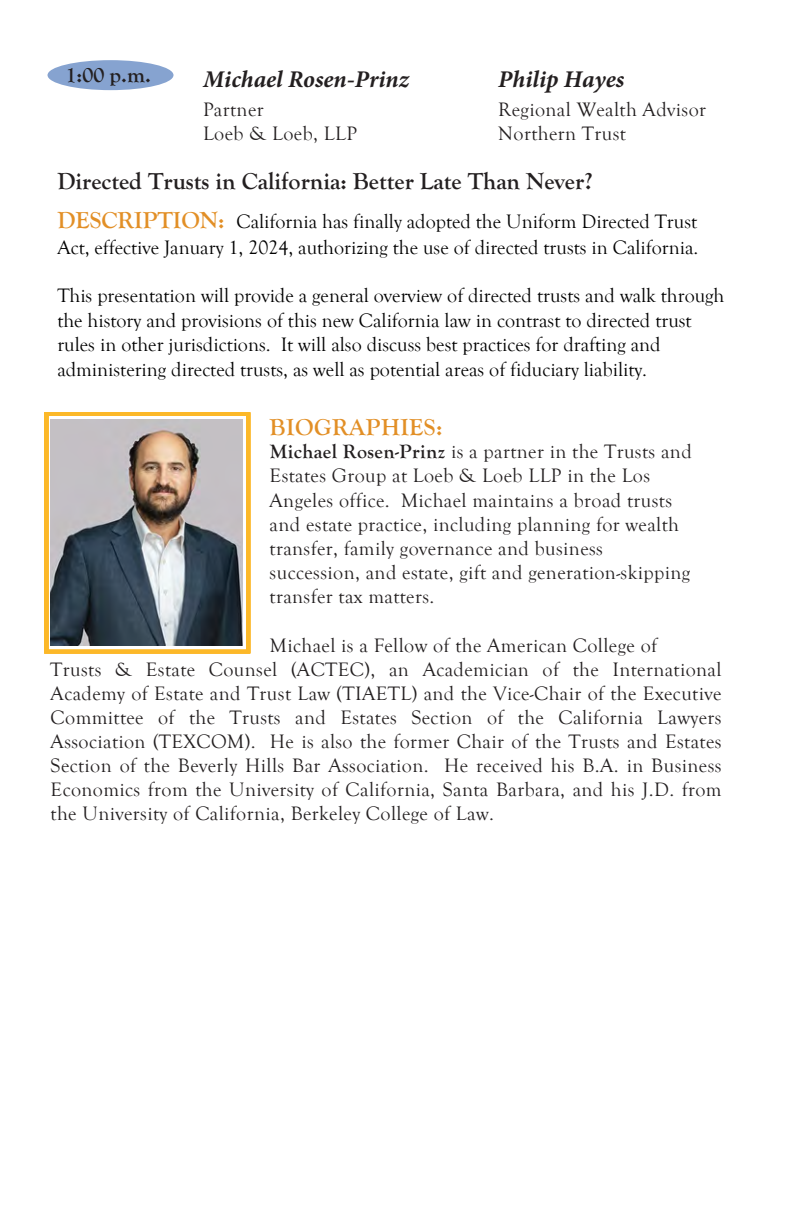
<style>
.page{position:relative;width:792px;height:1224px;background:#fff}
.page>*{position:absolute;margin:0;border:0;box-sizing:border-box;transform-origin:0 0}
.t1{font:700 24px "Goudy Old Style T";color:#231f20}
.times{font:italic 700 24px "Minion Pro";color:#231f20}
.t2{font:700 24px "Goudy Old Style";letter-spacing:.015em;color:#e28f26}
.t3{font:700 22px "Goudy Old Style T";color:#231f20}
.t4{font:20px/24px "Goudy Old Style T";letter-spacing:.02em;color:#231f20}
.t5{font:20px/24.4px "Goudy Old Style T";color:#000}
.times-2{font:20px/24px "Goudy Old Style";letter-spacing:.02em;color:#231f20}
.s1{font-family:"Goudy Old Style T"}
.s2{font-family:"Goudy Old Style";font-weight:700;font-size:24px;color:#e28f26}
.s3{font-weight:700}
</style>
<div class="page">
<div style="left:48px;top:60px;width:126px;height:30px;background:#86a3d0;border-radius:50%"></div>
<div style="left:44px;top:412px;width:206px;height:241px;border:4px solid #fcb828"></div>
<img style="left:50px;top:420px;width:193px;height:226px">
<p class="t3" style="left:66px;top:63px;width:87px">1:00 p.m.</p>
<p class="times" style="left:203px;top:63px;width:207px">Michael Rosen-Prinz</p>
<p class="times-2" style="left:203px;top:98px;width:155px">Partner<br>Loeb &amp; Loeb<span class="s1">, LLP</span></p>
<p class="times" style="left:498px;top:62px;width:127px">Philip Hayes</p>
<p class="t4" style="left:498px;top:98px;width:209px">Regional Wealth Advisor<br>Northern Trust</p>
<p class="t1" style="left:57px;top:168px;width:536px">Directed Trusts in California: Better Late Than Never?</p>
<p class="t5" style="left:57px;top:209px;width:643px;line-height:25.6px"><span class="s2">DESCRIPTION:</span> California has finally adopted the Uniform Directed Trust<br>Act, effective January 1, 2024, authorizing the use of directed trusts in California.</p>
<p class="t5" style="left:57px;top:284px;width:669px">This presentation will provide a general overview of directed trusts and walk through the history and provisions of this new California law in contrast to directed trust rules in other jurisdictions. It will also discuss best practices for drafting and administering directed trusts, as well as potential areas of fiduciary liability.</p>
<p class="t2" style="left:270px;top:414px;width:174px">BIOGRAPHIES:</p>
<p class="t4" style="left:270px;top:440px;width:424px"><span class="s3">Michael Rosen-Prinz</span> is a partner in the Trusts and Estates Group at Loeb &amp; Loeb LLP in the Los Angeles office. Michael maintains a broad trusts and estate practice, including planning for wealth transfer, family governance and business succession, and estate, gift and generation-skipping transfer tax matters.</p>
<p class="t4" style="left:50px;top:634px;width:673px;text-indent:220px">Michael is a Fellow of the American College of<br>Trusts &amp; Estate Counsel (ACTEC), an Academician of the International Academy of Estate and Trust Law (TIAETL) and the Vice-Chair of the Executive Committee of the Trusts and Estates Section of the California Lawyers Association (TEXCOM). He is also the former Chair of the Trusts and Estates Section of the Beverly Hills Bar Association. He received his B.A. in Business Economics from the University of California, Santa Barbara, and his J.D. from the University of California, Berkeley College of Law.</p>
</div>
